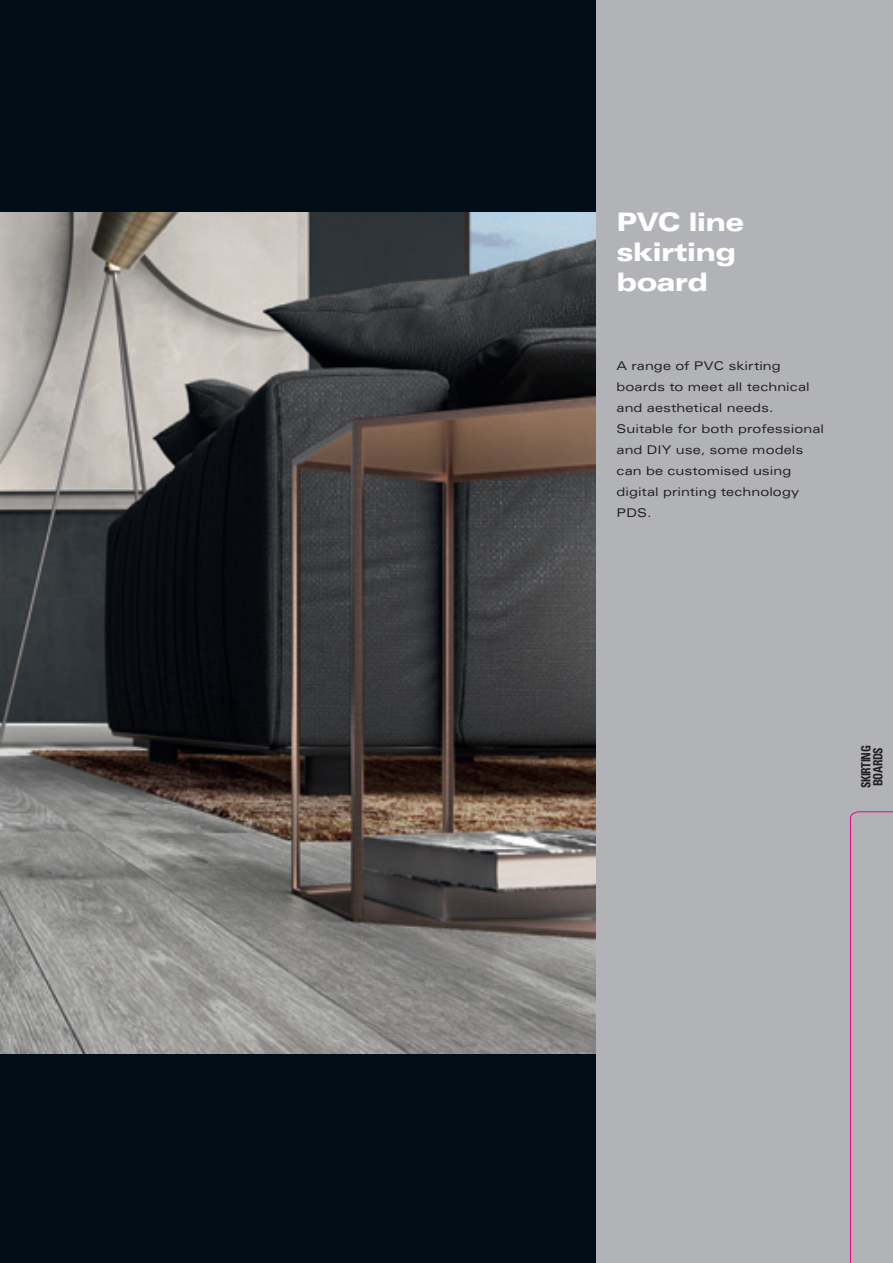
<style>
.page{position:relative;width:893px;height:1263px;background:#b2b3b7}
.page>*{position:absolute;margin:0;border:0;box-sizing:border-box;transform-origin:0 0}
.t1{font:900 expanded 25.5px/30px "Univers LT Std";letter-spacing:-.03em;color:#fff}
.t2{font:700 condensed 12.75px/12px "Univers LT Std";letter-spacing:-.04em;color:#231f20;scale:.9 1}
.t3{font:expanded 12px/21px "Univers LT Std";letter-spacing:.005em;color:#231f20}
</style>
<div class="page">
<div style="left:0;top:0;width:595px;height:1263px;background:#010e18"></div>
<img style="left:0;top:213px;width:595px;height:840px">
<svg style="left:850px;top:811px;width:43px;height:6px"></svg>
<hr style="left:850px;top:817px;width:1px;height:446px;background:#ed028c">
<h1 class="t1" style="left:617px;top:210px;width:129px">PVC line skirting board</h1>
<p class="t3" style="left:617px;top:356px;width:209px">A range of PVC skirting boards to meet all technical and aesthetical needs.<br>Suitable for both professional and DIY use, some models can be customised using digital printing technology<br>PDS.</p>
<p class="t2" style="left:860px;top:788px;width:49px;rotate:-90deg">SKIRTING<br>BOARDS</p>
</div>
